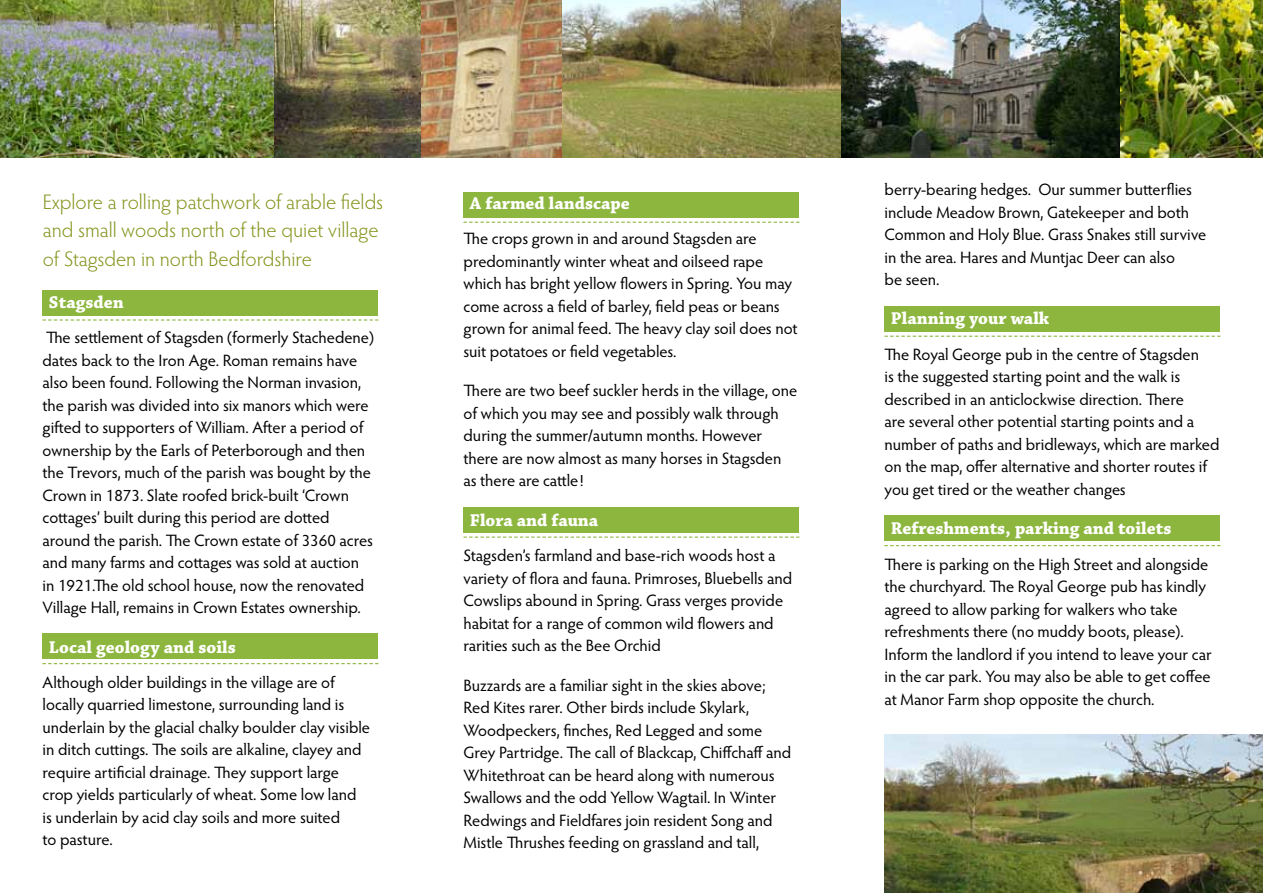
<style>
.page{position:relative;width:1263px;height:893px;background:#fff}
.page>*{position:absolute;margin:0;border:0;box-sizing:border-box;transform-origin:0 0}
.t1{font:300 21px/28.5px "Hypatia Sans Pro";color:#839218}
.t2{font:700 18px "Chaparral Pro";color:#fff}
.t3{font:16.5px/22.5px "Hypatia Sans Pro";letter-spacing:-.005em;color:#000}
</style>
<div class="page">
<div style="left:43px;top:290px;width:335px;height:26px;background:#8db63f"></div>
<svg style="left:43px;top:319px;width:335px;height:2px"></svg>
<div style="left:43px;top:634px;width:335px;height:25px;background:#8db63f"></div>
<svg style="left:43px;top:663px;width:335px;height:1px"></svg>
<img style="left:0;top:0;width:274px;height:157px">
<img style="left:561px;top:0;width:559px;height:157px">
<img style="left:884px;top:735px;width:379px;height:158px">
<img style="left:274px;top:0;width:287px;height:157px">
<img style="left:1120px;top:0;width:143px;height:157px">
<div style="left:463px;top:192px;width:336px;height:26px;background:#8db63f"></div>
<svg style="left:463px;top:222px;width:336px;height:1px"></svg>
<div style="left:463px;top:507px;width:336px;height:26px;background:#8db63f"></div>
<svg style="left:463px;top:537px;width:336px;height:1px"></svg>
<div style="left:884px;top:306px;width:336px;height:26px;background:#8db63f"></div>
<svg style="left:884px;top:336px;width:336px;height:1px"></svg>
<div style="left:884px;top:516px;width:336px;height:25px;background:#8db63f"></div>
<svg style="left:884px;top:545px;width:336px;height:1px"></svg>
<p class="t1" style="left:43px;top:187px;width:342px">Explore a rolling patchwork of arable fields and small woods north of the quiet village of Stagsden in north Bedfordshire</p>
<p class="t2" style="left:49px;top:291px;width:76px">Stagsden</p>
<p class="t3" style="left:43px;top:326px;width:333px">The settlement of Stagsden (formerly Stachedene) dates back to the Iron Age. Roman remains have also been found. Following the Norman invasion, the parish was divided into six manors which were gifted to supporters of William. After a period of ownership by the Earls of Peterborough and then the Trevors, much of the parish was bought by the Crown in 1873. Slate roofed brick-built ‘Crown cottages’ built during this period are dotted around the parish. The Crown estate of 3360 acres and many farms and cottages was sold at auction in 1921.The old school house, now the renovated Village Hall, remains in Crown Estates ownership.</p>
<p class="t2" style="left:49px;top:636px;width:188px">Local geology and soils</p>
<p class="t3" style="left:43px;top:670px;width:329px">Although older buildings in the village are of locally quarried limestone, surrounding land is underlain by the glacial chalky boulder clay visible in ditch cuttings. The soils are alkaline, clayey and require artificial drainage. They support large crop yields particularly of wheat. Some low land<br>is underlain by acid clay soils and more suited<br>to pasture.</p>
<p class="t2" style="left:470px;top:193px;width:162px">A farmed landscape</p>
<p class="t3" style="left:463px;top:227px;width:336px">The crops grown in and around Stagsden are predominantly winter wheat and oilseed rape which has bright yellow flowers in Spring. You may come across a field of barley, field peas or beans grown for animal feed. The heavy clay soil does not suit potatoes or field vegetables.</p>
<p class="t3" style="left:463px;top:379px;width:335px">There are two beef suckler herds in the village, one of which you may see and possibly walk through during the summer/autumn months. However there are now almost as many horses in Stagsden as there are cattle!</p>
<p class="t2" style="left:470px;top:509px;width:130px">Flora and fauna</p>
<p class="t3" style="left:463px;top:544px;width:330px">Stagsden’s farmland and base-rich woods host a variety of flora and fauna. Primroses, Bluebells and Cowslips abound in Spring. Grass verges provide habitat for a range of common wild flowers and rarities such as the Bee Orchid</p>
<p class="t3" style="left:463px;top:673px;width:329px">Buzzards are a familiar sight in the skies above; Red Kites rarer. Other birds include Skylark, Woodpeckers, finches, Red Legged and some Grey Partridge. The call of Blackcap, Chiffchaff and Whitethroat can be heard along with numerous Swallows and the odd Yellow Wagtail. In Winter Redwings and Fieldfares join resident Song and Mistle Thrushes feeding on grassland and tall,</p>
<p class="t3" style="left:884px;top:178px;width:323px">berry-bearing hedges. Our summer butterflies include Meadow Brown, Gatekeeper and both Common and Holy Blue. Grass Snakes still survive in the area. Hares and Muntjac Deer can also<br>be seen.</p>
<p class="t2" style="left:891px;top:308px;width:160px">Planning your walk</p>
<p class="t3" style="left:884px;top:342px;width:336px">The Royal George pub in the centre of Stagsden<br>is the suggested starting point and the walk is described in an anticlockwise direction. There<br>are several other potential starting points and a number of paths and bridleways, which are marked on the map, offer alternative and shorter routes if you get tired or the weather changes</p>
<p class="t2" style="left:891px;top:518px;width:282px">Refreshments, parking and toilets</p>
<p class="t3" style="left:884px;top:552px;width:329px">There is parking on the High Street and alongside the churchyard. The Royal George pub has kindly agreed to allow parking for walkers who take refreshments there (no muddy boots, please).<br>Inform the landlord if you intend to leave your car in the car park. You may also be able to get coffee at Manor Farm shop opposite the church.</p>
</div>
